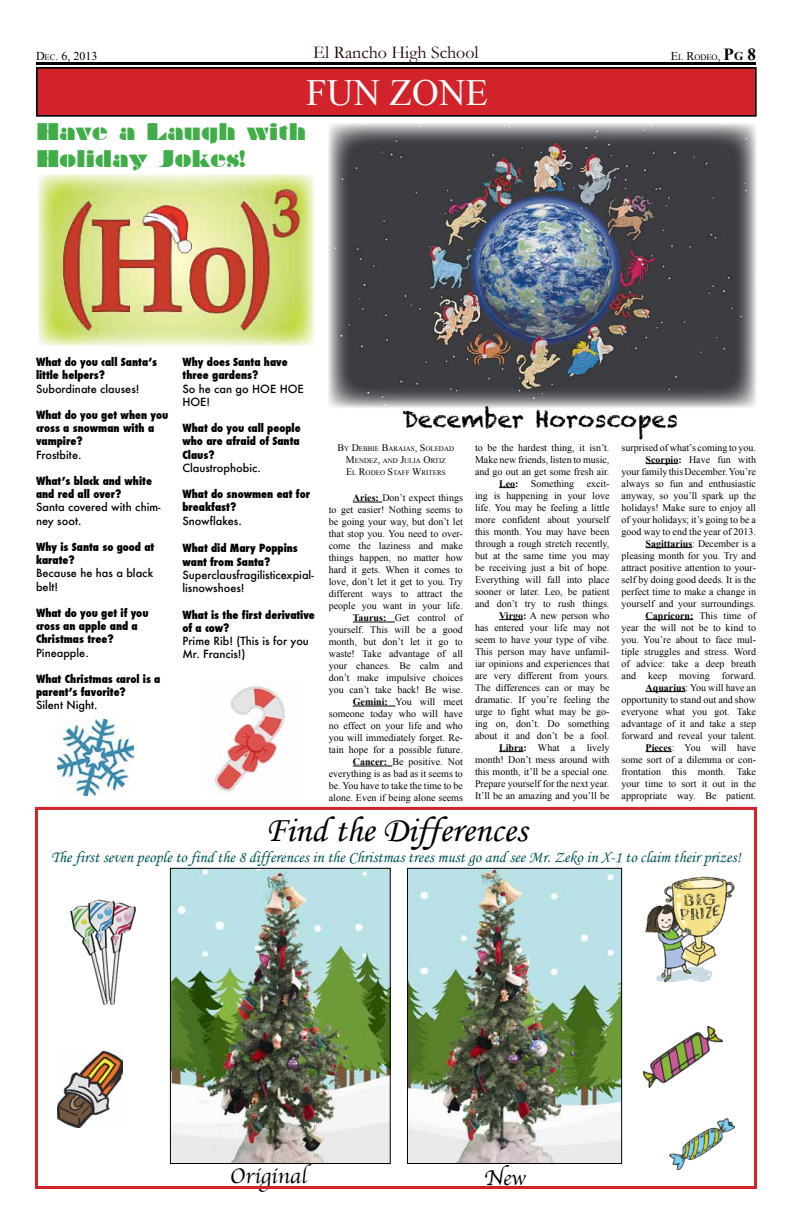
<style>
.page{position:relative;width:792px;height:1224px;background:#fff}
.page>*{position:absolute;margin:0;border:0;box-sizing:border-box;transform-origin:0 0}
.t1{font:37px "Times New Roman";color:#fff}
.t2{font:36px "Monotype Corsiva";color:#000}
.t3{font:23px "Chalkduster";color:#000}
.t4{font:22px/26.4px "Braggadocio";color:#41ad49}
.t5{font:22px "Apple Chancery";color:#000}
.t6{font:18px "Garamond";color:#230303}
.t7{font:16px "Monotype Corsiva";color:#055}
.t8{font:12px "Times New Roman";color:#000}
.t9{font:800 condensed 11px/13.2px "Futura";color:#000}
.t10{font:500 11px/13.2px "Futura";color:#000}
.t11{font:10px/12px "Times New Roman";color:#000;text-align:right}
.t12{font:8.4px "Times New Roman";color:#000}
.t13{font:7px/12px "Times New Roman";color:#000}
.s1{font-size:8.4px}
.s2{font-size:12px}
.s3{font-weight:700;font-size:17px}
.s4{font-weight:700;font-size:11.9px}
.s5{font-size:10px}
.s6{font-weight:700}
</style>
<div class="page">
<div style="left:36px;top:67px;width:720px;height:50px;background:#d2232a"></div>
<div style="left:37px;top:68px;width:719px;height:48px;border:1px solid #000"></div>
<hr style="left:36px;top:62px;width:720px;height:3px;background:#000">
<img style="left:38px;top:174px;width:277px;height:172px">
<svg style="left:353px;top:502px;width:29px;height:1px"></svg>
<hr style="left:353px;top:622px;width:33px;height:1px;background:#000">
<hr style="left:353px;top:706px;width:35px;height:1px;background:#000">
<hr style="left:353px;top:766px;width:34px;height:1px;background:#000">
<img style="left:58px;top:720px;width:75px;height:75px">
<img style="left:213px;top:686px;width:72px;height:108px">
<img style="left:329px;top:123px;width:427px;height:285px">
<svg style="left:499px;top:487px;width:16px;height:1px"></svg>
<svg style="left:499px;top:619px;width:24px;height:1px"></svg>
<svg style="left:499px;top:751px;width:25px;height:1px"></svg>
<hr style="left:646px;top:463px;width:32px;height:1px;background:#000">
<hr style="left:646px;top:547px;width:46px;height:1px;background:#000">
<hr style="left:646px;top:619px;width:47px;height:1px;background:#000">
<hr style="left:646px;top:691px;width:40px;height:1px;background:#000">
<svg style="left:646px;top:751px;width:26px;height:1px"></svg>
<img style="left:409px;top:870px;width:211px;height:292px">
<div style="left:407px;top:868px;width:215px;height:296px;border:1px solid #000"></div>
<img style="left:172px;top:870px;width:217px;height:292px">
<div style="left:170px;top:868px;width:221px;height:296px;border:1px solid #000"></div>
<img style="left:70px;top:899px;width:66px;height:106px">
<img style="left:645px;top:877px;width:90px;height:104px">
<img style="left:643px;top:1026px;width:79px;height:61px">
<img style="left:58px;top:1052px;width:65px;height:76px">
<img style="left:669px;top:1118px;width:65px;height:52px">
<div style="left:35px;top:807px;width:722px;height:382px;border:3px solid #d2232a"></div>
<p class="t8" style="left:36px;top:48px;width:63px">D<span class="s1">EC</span>. 6, 2013</p>
<h3 class="t6" style="left:313px;top:42px;width:167px">El Rancho High School</h3>
<p class="t12" style="left:671px;top:51px;width:87px"><span class="s2">E</span>L <span class="s2">R</span>ODEO<span class="s2">,</span> <span class="s3">P</span><span class="s4">g</span> <span class="s3">8</span></p>
<h1 class="t1" style="left:306px;top:68px;width:26px">fun</h1>
<h1 class="t1" style="left:390px;top:68px;width:26px">zone</h1>
<h3 class="t4" style="left:36px;top:119px;width:271px">Have a Laugh with<br>Holiday Jokes!</h3>
<p class="t9" style="left:36px;top:356px;width:123px">What do you call Santa’s little helpers?</p>
<p class="t10" style="left:36px;top:382px;width:105px">Subordinate clauses!</p>
<p class="t9" style="left:36px;top:408px;width:134px">What do you get when you cross a snowman with a vampire?</p>
<p class="t10" style="left:36px;top:448px;width:47px">Frostbite.</p>
<p class="t9" style="left:36px;top:474px;width:117px">What’s black and white and red all over?</p>
<p class="t10" style="left:36px;top:501px;width:126px">Santa covered with chim&shy;ney soot.</p>
<p class="t9" style="left:36px;top:540px;width:120px">Why is Santa so good at karate?</p>
<p class="t10" style="left:36px;top:567px;width:119px">Because he has a black belt!</p>
<p class="t9" style="left:36px;top:606px;width:114px">What do you get if you cross an apple and a<br>Christmas tree?</p>
<p class="t10" style="left:36px;top:646px;width:54px">Pineapple.</p>
<p class="t9" style="left:36px;top:672px;width:126px">What Christmas carol is a parent’s favorite?</p>
<p class="t10" style="left:36px;top:699px;width:63px">Silent Night.</p>
<p class="t9" style="left:182px;top:356px;width:107px">Why does Santa have three gardens?</p>
<p class="t10" style="left:182px;top:382px;width:123px">So he can go HOE HOE<br>HOE!</p>
<p class="t9" style="left:182px;top:422px;width:120px;text-align:justify">What do you call people who are afraid of Santa Claus?</p>
<p class="t10" style="left:182px;top:461px;width:80px">Claustrophobic.</p>
<p class="t9" style="left:182px;top:488px;width:129px">What do snowmen eat for breakfast?</p>
<p class="t10" style="left:182px;top:514px;width:61px">Snowflakes.</p>
<p class="t9" style="left:182px;top:541px;width:117px;line-height:14px">What did Mary Poppins want from Santa?</p>
<p class="t10" style="left:182px;top:568px;width:133px">Superclausfragilisticexpial&shy;lisnowshoes!</p>
<p class="t9" style="left:182px;top:608px;width:134px">What is the first derivative of a cow?</p>
<p class="t10" style="left:182px;top:634px;width:128px">Prime Rib! (This is for you<br>Mr. Francis!)</p>
<h3 class="t3" style="left:402px;top:406px;width:277px">December Horoscopes</h3>
<p class="t13" style="left:346px;top:442px;width:110px;text-indent:-8px"><span class="s5">B</span>Y <span class="s5">D</span>EBB IE <span class="s5">B</span>ARAJAS<span class="s5">, S</span>OLEDAD<br><span class="s5">M</span>ENDEZ<span class="s5">,</span> AND <span class="s5">J</span>ULIA <span class="s5">O</span>RTIZ<br><span class="s5">E</span>L <span class="s5">R</span>ODEO <span class="s5">S</span>TAFF <span class="s5">W</span>RITERS</p>
<p class="t11" style="left:329px;top:491px;width:136px"><span class="s6">Aries:</span> Don’t expect things<br>to get easier! Nothing seems to be going your way, but don’t let that stop you. You need to over&shy;come the laziness and make things happen, no matter how hard it gets. When it comes to love, don’t let it get to you. Try different ways to attract the people you want in your life.<br><span class="s6">Taurus:</span> Get control of yourself. This will be a good month, but don’t let it go to waste! Take advantage of all your chances. Be calm and don’t make impulsive choices you can’t take back! Be wise.<br><span class="s6">Gemini:</span> You will meet someone today who will have no effect on your life and who you will immediately forget. Re&shy;tain hope for a possible future.<br><span class="s6">Cancer:</span> Be positive. Not everything is as bad as it seems to be. You have to take the time to be alone. Even if being alone seems</p>
<p class="t11" style="left:475px;top:441px;width:136px">to be the hardest thing, it isn’t.<br>Make new friends, listen to music, and go out an get some fresh air.<br><span class="s6">Leo:</span> Something excit-<br>ing is happening in your love life. You may be feeling a little more confident about yourself this month. You may have been through a rough stretch recently, but at the same time you may be receiving just a bit of hope.<br>Everything will fall into place sooner or later. Leo, be patient and don’t try to rush things.<br><span class="s6">Virgo:</span> A new person who<br>has entered your life may not seem to have your type of vibe.<br>This person may have unfamil&shy;iar opinions and experiences that are very different from yours.<br>The differences can or may be dramatic. If you’re feeling the urge to fight what may be go&shy;ing on, don’t. Do something about it and don’t be a fool.<br><span class="s6">Libra:</span> What a lively month! Don’t mess around with this month, it’ll be a special one.<br>Prepare yourself for the next year.<br>It’ll be an amazing and you’ll be</p>
<p class="t11" style="left:622px;top:441px;width:136px">surprised of what’s coming to you.<br><span class="s6">Scorpio:</span> Have fun with<br>your family this December. You’re always so fun and enthusiastic anyway, so you’ll spark up the holidays! Make sure to enjoy all of your holidays; it’s going to be a good way to end the year of 2013.<br><span class="s6">Sagittarius</span>: December is a pleasing month for you. Try and attract positive attention to your&shy;self by doing good deeds. It is the perfect time to make a change in yourself and your surroundings.<br><span class="s6">Capricorn:</span> This time of<br>year the will not be to kind to you. You’re about to face mul&shy;tiple struggles and stress. Word of advice: take a deep breath and keep moving forward.<br><span class="s6">Aquarius</span>: You will have an opportunity to stand out and show everyone what you got. Take advantage of it and take a step forward and reveal your talent.<br><span class="s6">Pieces</span>: You will have<br>some sort of a dilemma or con&shy;frontation this month. Take your time to sort it out in the appropriate way. Be patient.</p>
<h2 class="t2" style="left:265px;top:808px;width:264px">Find the Differences</h2>
<h3 class="t7" style="left:51px;top:847px;width:691px">The first seven people to find the 8 differences in the Christmas trees must go and see Mr. Zeko in X-1 to claim their prizes!</h3>
<h3 class="t5" style="left:230px;top:1158px;width:79px">Original</h3>
<h3 class="t5" style="left:484px;top:1160px;width:43px">New</h3>
</div>
